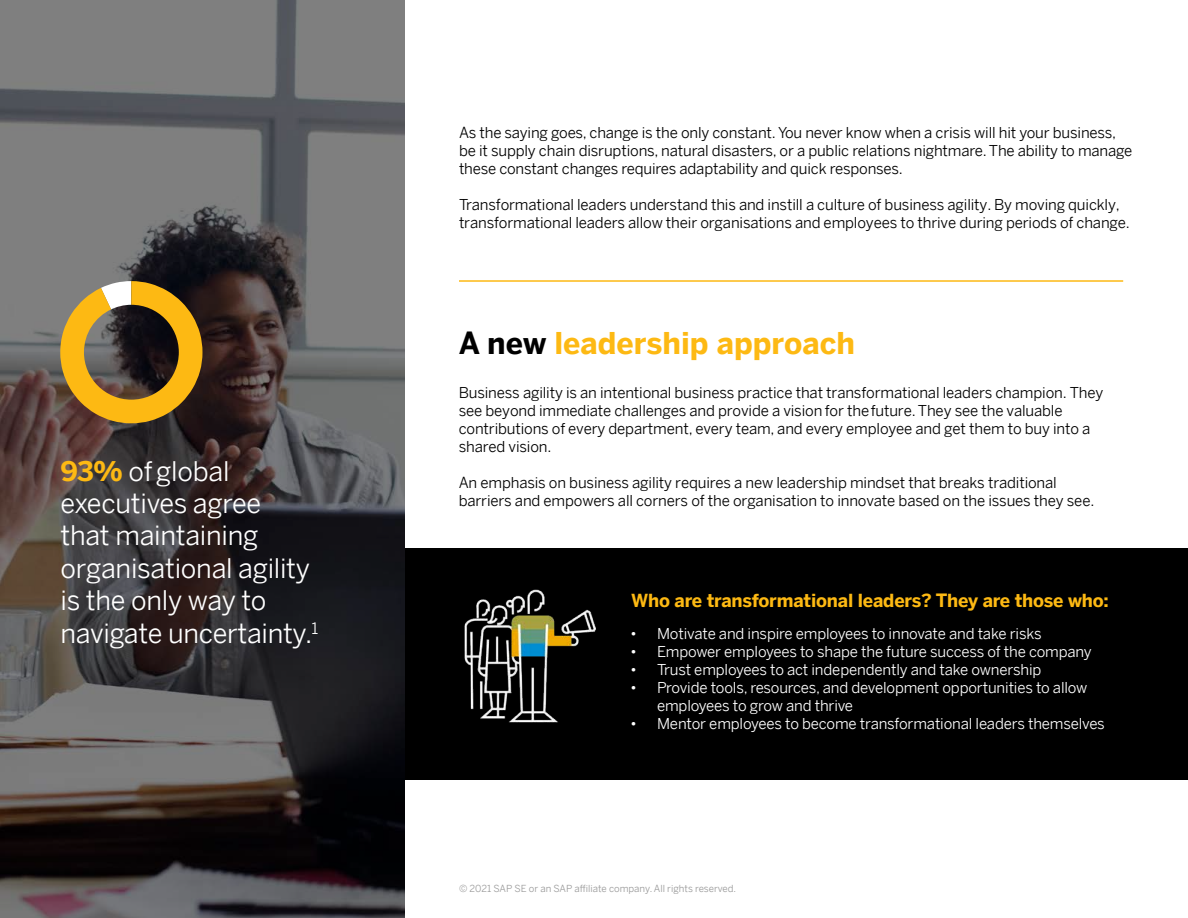
<style>
.page{position:relative;width:1188px;height:918px;background:#fff}
.page>*{position:absolute;margin:0;border:0;box-sizing:border-box;transform-origin:0 0}
.t1{font:700 30px "Benton Sans";color:#fdb913}
.t2{font:27px/32.4px "Benton Sans";letter-spacing:-.01em;color:#fff}
.t3{font:700 18px "Benton Sans";letter-spacing:-.01em;color:#fdb913}
.t4{font:15px/18px "Benton Sans";letter-spacing:-.01em;color:#000}
.t5{font:15px/18px "Benton Sans";letter-spacing:-.01em;color:#fff}
.t6{font:9.75px "Benton Sans";color:#999}
.s1{font-weight:700;color:#fdb913}
.s2{color:#000}
</style>
<div class="page">
<div style="left:382px;top:549px;width:806px;height:231px;background:#000"></div>
<svg style="left:0;top:0;width:405px;height:918px;background:#504d4e"></svg>
<img style="left:464px;top:589px;width:132px;height:134px">
<hr style="left:459px;top:280px;width:664px;height:2px;background:#fdb913">
<svg style="left:60px;top:281px;width:142px;height:142px;background:#90702d"></svg>
<h2 class="t2" style="left:60px;top:453px;width:259px"><span class="s1">93%</span> of global executives agree<br>that maintaining organisational agility is the only way to navigate uncertainty.<sup>1</sup></h2>
<p class="t4" style="left:459px;top:123px;width:675px">As the saying goes, change is the only constant.You never know when a crisis will hit your business, be it supply chain disruptions, natural disasters, or a public relations nightmare. The ability to manage these constant changes requires adaptability and quick responses.</p>
<p class="t4" style="left:459px;top:195px;width:672px">Transformational leaders understand this and instill a culture of business agility. By moving quickly, transformational leaders allow their organisations and employees to thrive during periods of change.</p>
<h1 class="t1" style="left:459px;top:321px;width:398px"><span class="s2">A new</span> leadership approach</h1>
<p class="t4" style="left:459px;top:383px;width:646px">Business agility is an intentional business practice that transformational leaders champion. They see beyond immediate challenges and provide a vision for thefuture. They see the valuable contributions of every department, every team, and every employee and get them to buy into a shared vision.</p>
<p class="t4" style="left:459px;top:473px;width:637px">An emphasis on business agility requires a new leadership mindset that breaks traditional barriers and empowers all corners of the organisation to innovate based on the issues they see.</p>
<p class="t3" style="left:631px;top:587px;width:479px">Who are transformational leaders? They are those who:</p>
<p class="t5" style="left:630px;top:624px;width:413px">• Motivate and inspire employees to innovate and take risks</p>
<p class="t5" style="left:630px;top:642px;width:463px">• Empower employees to shape the future success of the company</p>
<p class="t5" style="left:630px;top:660px;width:413px">• Trust employees to act independently and take ownership</p>
<p class="t5" style="left:657px;top:678px;width:432px;text-indent:-27px">• Provide tools, resources, and development opportunities to allow employees to grow and thrive</p>
<p class="t5" style="left:630px;top:714px;width:476px">• Mentor employees to become transformational leaders themselves</p>
<p class="t6" style="left:459px;top:881px;width:279px">© 2021 SAP SE or an SAP affiliate company. All rights reserved.</p>
</div>
